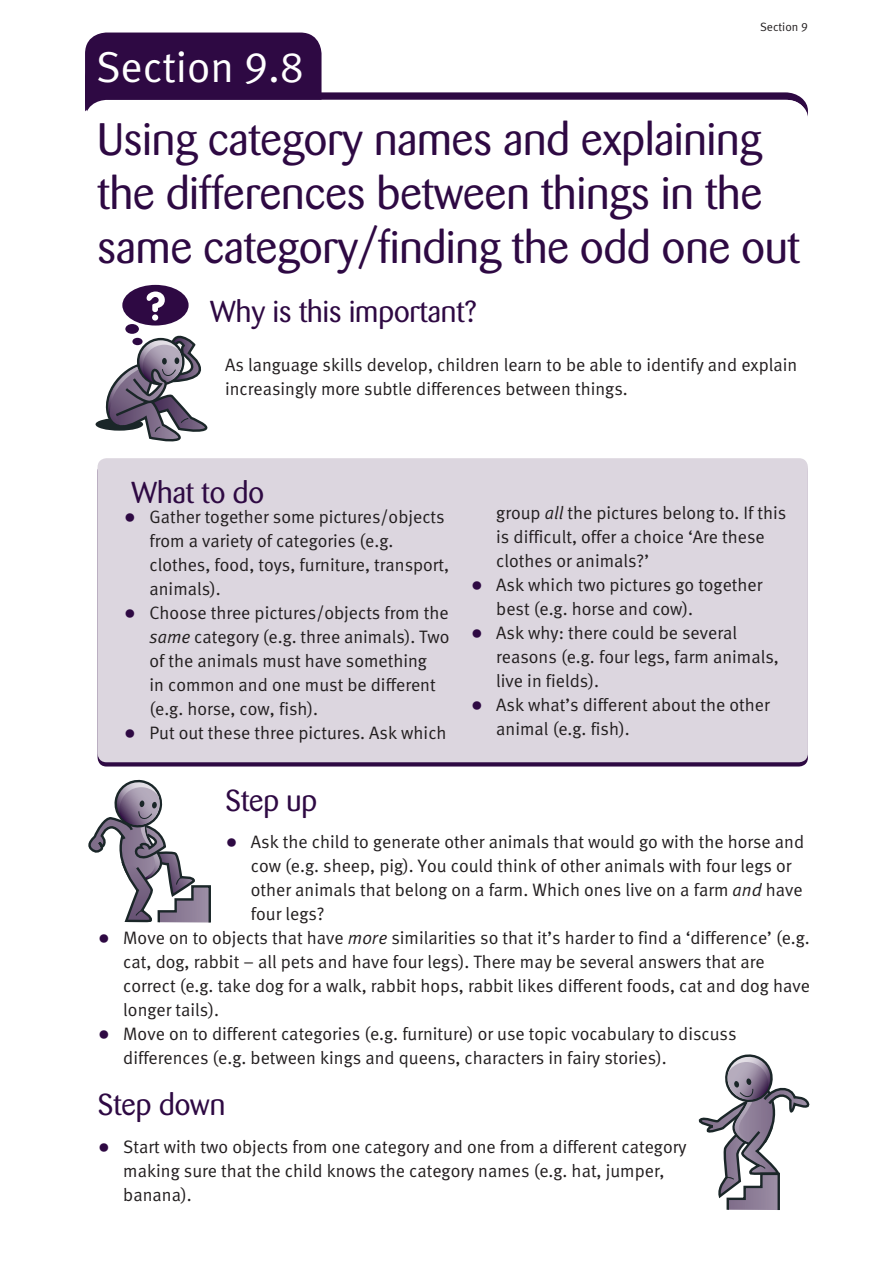
<style>
.page{position:relative;width:893px;height:1263px;background:#fff}
.page>*{position:absolute;margin:0;border:0;box-sizing:border-box;transform-origin:0 0}
.t1{font:45px/54px "Barmeno";color:#2e0943}
.t2{font:43.2px "Meta Normal LF";color:#fff}
.t3{font:30px "Barmeno";color:#2e0943}
.t4{font:18px/24px "Meta Normal LF";color:#231f20}
.t5{font:12px "Meta Normal LF";color:#231f20}
.s1{font-size:24px;color:#2e0943}
.s2{font-style:italic}
</style>
<div class="page">
<div style="left:98px;top:458px;width:710px;height:304px;background:#dcd6df;border-radius:9px"></div>
<div style="left:85px;top:33px;width:237px;height:90px;background:#2e0943;border-radius:21px"></div>
<svg style="left:85px;top:60px;width:723px;height:57px"></svg>
<div style="left:85px;top:100px;width:723px;height:159px;background:#fff;border-radius:21px"></div>
<svg style="left:88px;top:779px;width:123px;height:144px"></svg>
<div style="left:96px;top:418px;width:47px;height:13px;background:#1a2628;border-radius:50%"></div>
<div style="left:122px;top:285px;width:67px;height:41px;background:#2e0943;border-radius:50%"></div>
<div style="left:125px;top:324px;width:14px;height:10px;background:#2e0943;border-radius:50%"></div>
<svg style="left:147px;top:291px;width:18px;height:30px"></svg>
<svg style="left:103px;top:335px;width:105px;height:107px"></svg>
<svg style="left:698px;top:1054px;width:112px;height:156px"></svg>
<p class="t5" style="left:760px;top:20px;width:49px">Section 9</p>
<h2 class="t2" style="left:96px;top:42px;width:209px">Section 9.8</h2>
<h1 class="t1" style="left:98px;top:113px;width:704px">Using category names and explaining the differences between things in the same category/finding the odd one out</h1>
<h3 class="t3" style="left:210px;top:294px;width:268px">Why is this important?</h3>
<p class="t4" style="left:225px;top:353px;width:574px">As language skills develop, children learn to be able to identify and explain increasingly more subtle differences between things.</p>
<h3 class="t3" style="left:132px;top:475px;width:134px">What to do</h3>
<p class="t4" style="left:149px;top:505px;width:301px;text-indent:-26px"><span class="s1">•</span> Gather together some pictures/objects from a variety of categories (e.g. clothes, food, toys, furniture, transport, animals).</p>
<p class="t4" style="left:149px;top:601px;width:302px;text-indent:-26px"><span class="s1">•</span> Choose three pictures/objects from the <span class="s2">same</span> category (e.g. three animals). Two of the animals must have something<br>in common and one must be different (e.g. horse, cow, fish).</p>
<p class="t4" style="left:124px;top:721px;width:324px"><span class="s1">•</span> Put out these three pictures. Ask which</p>
<p class="t4" style="left:496px;top:500px;width:292px">group <span class="s2">all</span> the pictures belong to. If this is difficult, offer a choice ‘Are these clothes or animals?’</p>
<p class="t4" style="left:496px;top:572px;width:268px;text-indent:-26px"><span class="s1">•</span> Ask which two pictures go together best (e.g. horse and cow).</p>
<p class="t4" style="left:496px;top:620px;width:284px;text-indent:-26px"><span class="s1">•</span> Ask why: there could be several reasons (e.g. four legs, farm animals, live in fields).</p>
<p class="t4" style="left:496px;top:692px;width:275px;text-indent:-26px"><span class="s1">•</span> Ask what’s different about the other animal (e.g. fish).</p>
<h3 class="t3" style="left:225px;top:783px;width:93px">Step up</h3>
<p class="t4" style="left:251px;top:830px;width:555px;text-indent:-26px"><span class="s1">•</span> Ask the child to generate other animals that would go with the horse and cow (e.g. sheep, pig). You could think of other animals with four legs or other animals that belong on a farm. Which ones live on a farm <span class="s2">and</span> have four legs?</p>
<p class="t4" style="left:123px;top:926px;width:688px;text-indent:-26px"><span class="s1">•</span> Move on to objects that have <span class="s2">more</span> similarities so that it’s harder to find a ‘difference’ (e.g. cat, dog, rabbit – all pets and have four legs). There may be several answers that are correct (e.g. take dog for a walk, rabbit hops, rabbit likes different foods, cat and dog have longer tails).</p>
<p class="t4" style="left:123px;top:1022px;width:615px;text-indent:-26px"><span class="s1">•</span> Move on to different categories (e.g. furniture) or use topic vocabulary to discuss differences (e.g. between kings and queens, characters in fairy stories).</p>
<h3 class="t3" style="left:98px;top:1088px;width:129px">Step down</h3>
<p class="t4" style="left:123px;top:1134px;width:565px;text-indent:-26px"><span class="s1">•</span> Start with two objects from one category and one from a different category making sure that the child knows the category names (e.g. hat, jumper, banana).</p>
</div>
